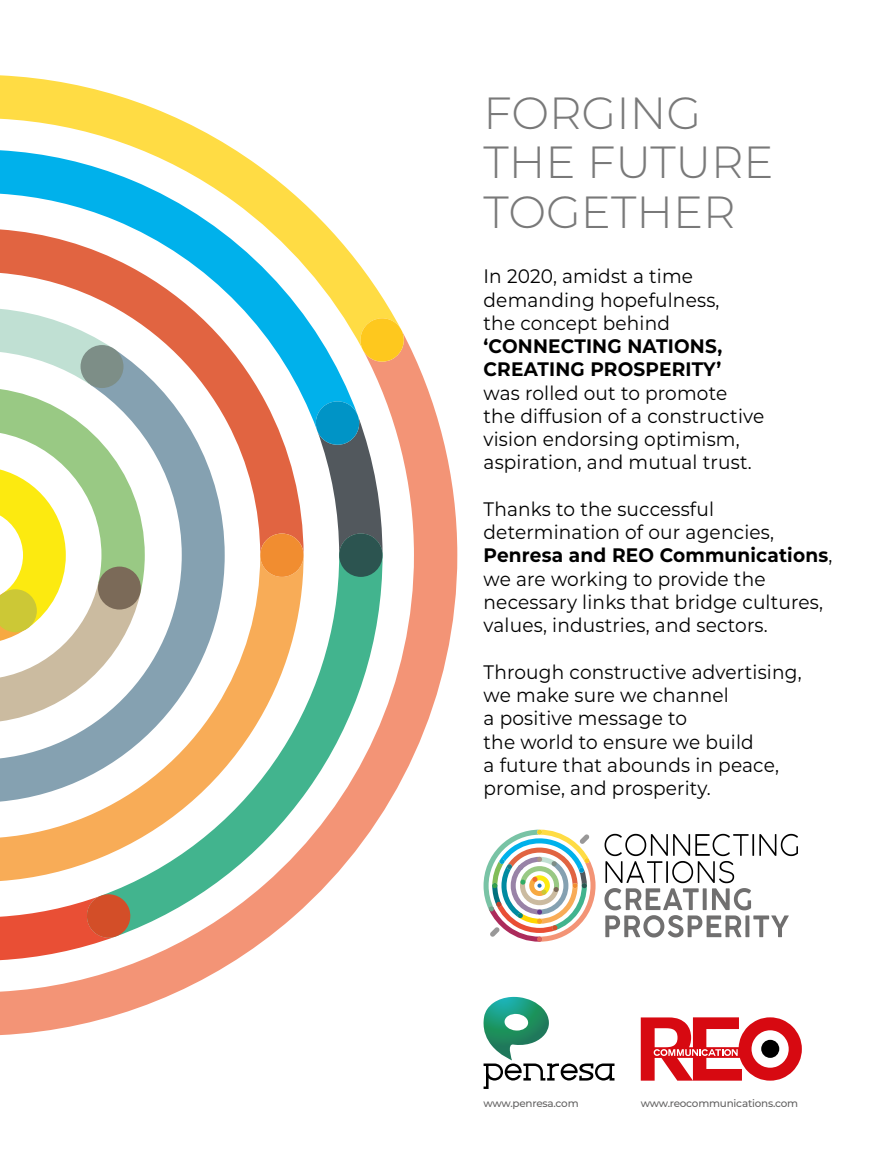
<style>
.page{position:relative;width:893px;height:1170px;background:#fff}
.page>*{position:absolute;margin:0;border:0;box-sizing:border-box;transform-origin:0 0}
.t1{font:300 45px/49.5px "Montserrat";color:#797979}
.t2{font:19.5px/23.2px "Montserrat";letter-spacing:.01em;color:#000;scale:.95 1}
.t3{font:700 19.5px/23.2px "Montserrat";letter-spacing:.01em;color:#000;scale:.95 1}
.t4{font:500 10.5px "Montserrat";letter-spacing:-.02em;color:#646363}
.s1{font-weight:700}
</style>
<div class="page">
<svg style="left:604px;top:833px;width:194px;height:104px"></svg>
<svg style="left:484px;top:829px;width:112px;height:112px"></svg>
<svg style="left:483px;top:996px;width:131px;height:92px"></svg>
<svg style="left:0;top:341px;width:457px;height:693px"></svg>
<svg style="left:0;top:75px;width:395px;height:275px"></svg>
<svg style="left:357px;top:318px;width:50px;height:43px;background:#fdcc46"></svg>
<svg style="left:0;top:348px;width:225px;height:453px"></svg>
<svg style="left:0;top:309px;width:145px;height:412px"></svg>
<svg style="left:641px;top:1017px;width:161px;height:63px"></svg>
<div style="left:761px;top:1039px;width:18px;height:18px;background:#000;border-radius:50%"></div>
<h1 class="t1" style="left:484px;top:86px;width:291px">FORGING<br>THE FUTURE<br>TOGETHER</h1>
<p class="t2" style="left:484px;top:264px;width:250px">In 2020, amidst a time demanding hopefulness, the concept behind</p>
<p class="t3" style="left:484px;top:333px;width:253px">‘CONNECTING NATIONS,<br>CREATING PROSPERITY’</p>
<p class="t2" style="left:484px;top:380px;width:297px">was rolled out to promote<br>the diffusion of a constructive vision endorsing optimism, aspiration, and mutual trust.</p>
<p class="t2" style="left:484px;top:496px;width:369px">Thanks to the successful determination of our agencies,<br><span class="s1">Penresa and REO Communications</span>, we are working to provide the necessary links that bridge cultures, values, industries, and sectors.</p>
<p class="t2" style="left:484px;top:659px;width:336px">Through constructive advertising, we make sure we channel<br>a positive message to<br>the world to ensure we build<br>a future that abounds in peace, promise, and prosperity.</p>
<p class="t4" style="left:484px;top:1095px;width:97px">www.penresa.com</p>
<p class="t4" style="left:641px;top:1095px;width:159px">www.reocommunications.com</p>
</div>
